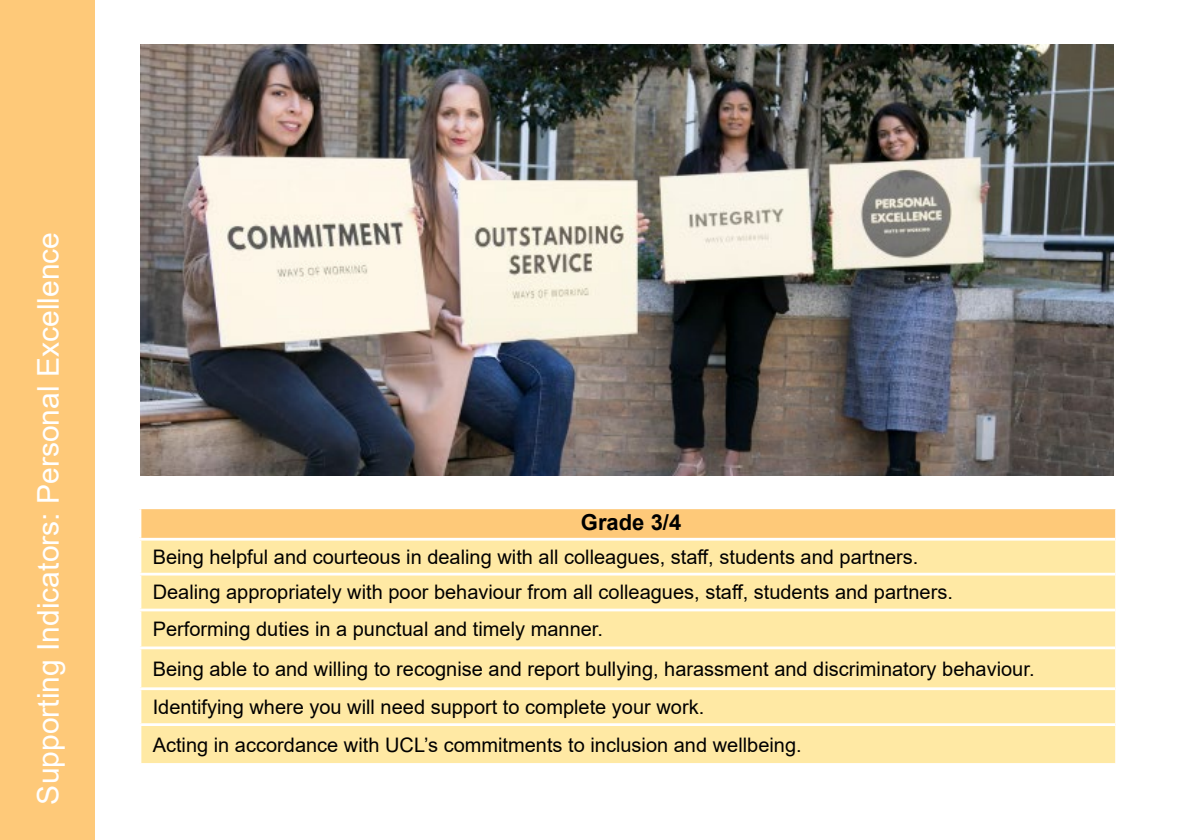
<style>
.page{position:relative;width:1191px;height:840px;background:#fff}
.page>*{position:absolute;margin:0;border:0;box-sizing:border-box;transform-origin:0 0}
.t1{font:30px "Arial";color:#fff}
.t2{font:700 22px "Arial";color:#000}
.t3{font:20px/36px "Arial";color:#000}
</style>
<div class="page">
<div style="left:140px;top:507px;width:976px;height:32px;background:#fec979"></div>
<div style="left:141px;top:540px;width:974px;height:222px;background:#ffe9a4"></div>
<hr style="left:1115px;top:509px;width:1px;height:30px;background:#fff">
<hr style="left:139px;top:506px;width:977px;height:3px;background:#fff">
<hr style="left:139px;top:509px;width:2px;height:28px;background:#fff">
<hr style="left:139px;top:537px;width:976px;height:3px;background:#fff">
<hr style="left:139px;top:572px;width:976px;height:3px;background:#fff">
<hr style="left:139px;top:608px;width:976px;height:3px;background:#fff">
<hr style="left:139px;top:646px;width:976px;height:3px;background:#fff">
<hr style="left:139px;top:687px;width:976px;height:2px;background:#fff">
<hr style="left:139px;top:722px;width:976px;height:3px;background:#fff">
<img style="left:141px;top:44px;width:972px;height:431px">
<div style="left:0;top:0;width:94px;height:839px;background:#fec979"></div>
<h1 class="t1" style="left:28px;top:804px;width:573px;rotate:-90deg">Supporting Indicators: Personal Excellence</h1>
<p class="t2" style="left:581px;top:506px;width:102px">Grade 3/4</p>
<p class="t3" style="left:153px;top:538px;width:801px">Being helpful and courteous in dealing with all colleagues, staff, students and partners.<br>Dealing appropriately with poor behaviour from all colleagues, staff, students and partners.<br>Performing duties in a punctual and timely manner.</p>
<p class="t3" style="left:153px;top:649px;width:883px;line-height:38px">Being able to and willing to recognise and report bullying, harassment and discriminatory behaviour.<br>Identifying where you will need support to complete your work.<br>Acting in accordance with UCL’s commitments to inclusion and wellbeing.</p>
</div>
